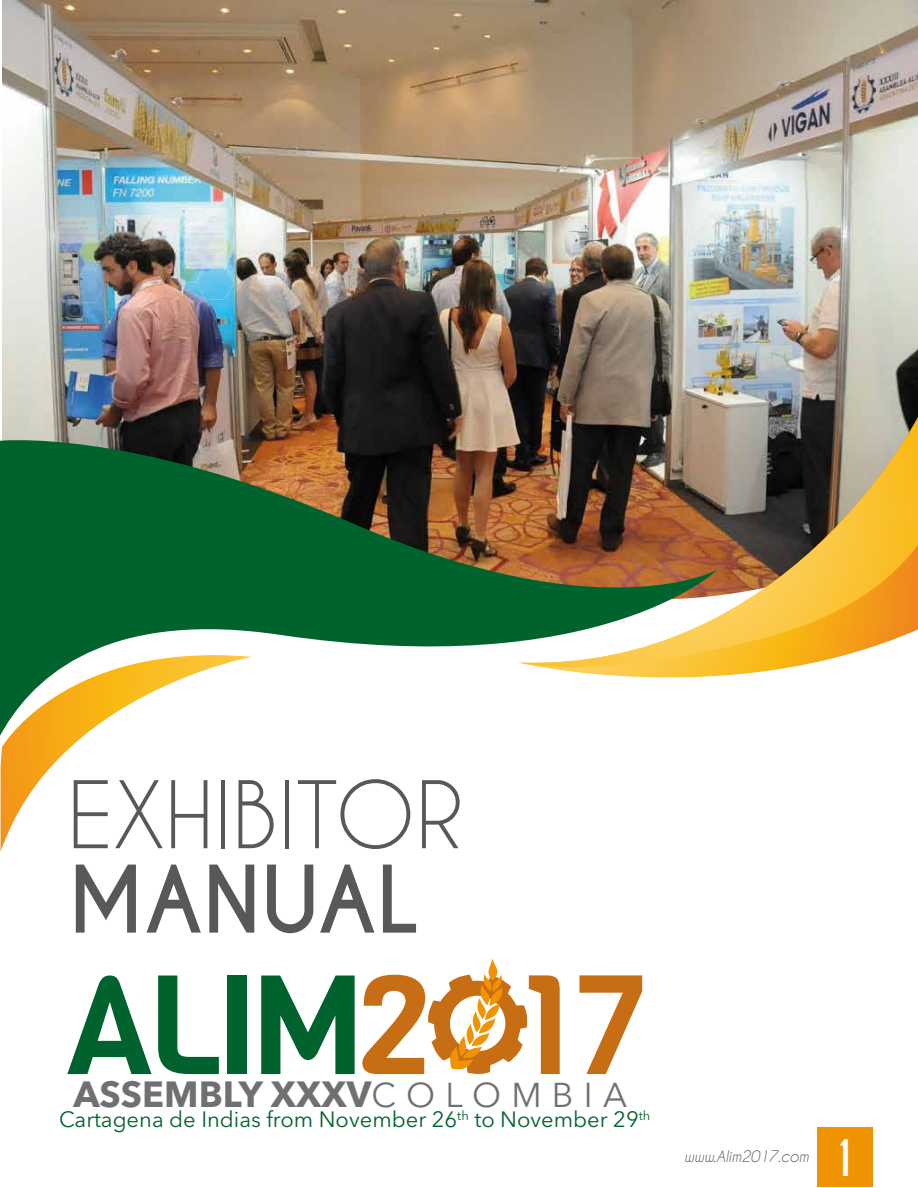
<style>
.page{position:relative;width:918px;height:1188px;background:#fff}
.page>*{position:absolute;margin:0;border:0;box-sizing:border-box;transform-origin:0 0}
.t1{font:87.15px "Caviar Dreams";color:#58585a}
.t2{font:700 87.15px "Caviar Dreams";color:#58585a}
.t3{font:700 47.1px "Caviar Dreams";color:#fff}
.t4{font:700 36.15px "Avenir Next LT Pro";color:#6f7072}
.t5{font:22.05px "Avenir Next LT Pro";color:#00632e}
.t6{font:italic 15px "Caviar Dreams";color:#58585a}
.t7{font:12.9px "Avenir Next LT Pro";color:#00632e}
.s1{font-weight:400;font-size:34.2px}
</style>
<div class="page">
<img style="left:2px;top:0;width:916px;height:425px">
<svg style="left:1px;top:425px;width:516px;height:230px;fill:#00632e"></svg>
<svg style="left:517px;top:417px;width:198px;height:261px"></svg>
<svg style="left:1px;top:655px;width:251px;height:196px"></svg>
<img style="left:520px;top:417px;width:398px;height:259px">
<div style="left:817px;top:1127px;width:56px;height:60px;background:#ef9303"></div>
<svg style="left:67px;top:976px;width:84px;height:98px"></svg>
<svg style="left:158px;top:976px;width:61px;height:98px"></svg>
<div style="left:227px;top:976px;width:20px;height:98px;background:#00632e"></div>
<svg style="left:261px;top:976px;width:94px;height:98px"></svg>
<svg style="left:580px;top:975px;width:62px;height:99px"></svg>
<svg style="left:362px;top:959px;width:198px;height:116px"></svg>
<h1 class="t1" style="left:67px;top:763px;width:396px">EXHIBITOR</h1>
<h1 class="t2" style="left:67px;top:847px;width:354px">MANUAL</h1>
<h3 class="t4" style="left:73px;top:1072px;width:555px">ASSEMBLY XXXV<span class="s1">C O L O M B I A</span></h3>
<p class="t5" style="left:59px;top:1106px;width:581px">Cartagena de Indias from November 26<sup>th</sup> to November 29</p>
<p class="t7" style="left:639px;top:1107px;width:13px">th</p>
<p class="t6" style="left:684px;top:1148px;width:126px">www.Alim2017.com</p>
<h2 class="t3" style="left:828px;top:1130px;width:34px">1</h2>
</div>
